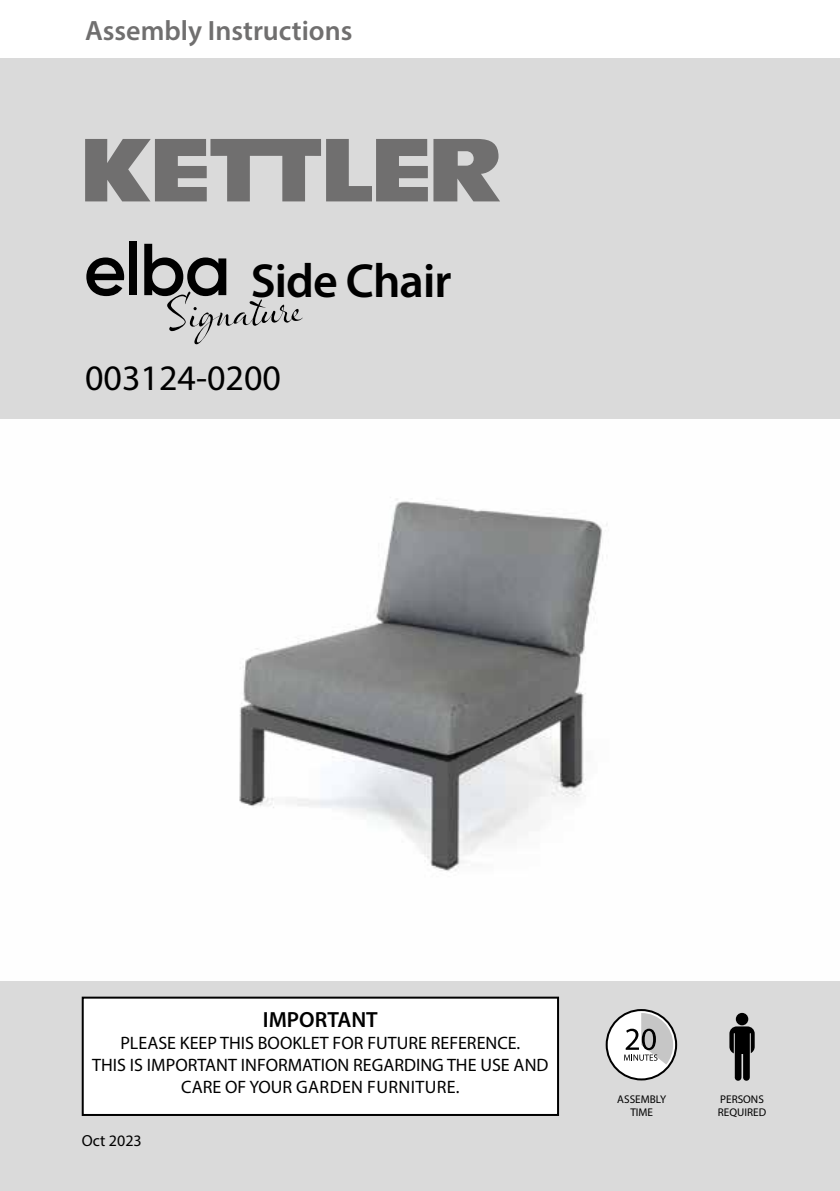
<style>
.page{position:relative;width:840px;height:1191px;background:#fff}
.page>*{position:absolute;margin:0;border:0;box-sizing:border-box;transform-origin:0 0}
.t1{font:600 48px "Myriad Pro";letter-spacing:-.02em;color:#000}
.t2{font:36px "Myriad Pro";color:#000}
.t3{font:600 28px "Myriad Pro";color:#706f6f}
.t4{font:600 22px "Myriad Pro";color:#000}
.t5{font:18px/22px "Myriad Pro";color:#000;text-align:center}
.t6{font:16px "Myriad Pro";color:#000}
.t7{font:11.2px/13.4px "Myriad Pro";color:#000;text-align:center}
</style>
<div class="page">
<img style="left:0;top:418px;width:839px;height:453px">
<div style="left:0;top:4px;width:839px;height:414px;background:#dadada"></div>
<div style="left:0;top:0;width:839px;height:58px;background:#fff"></div>
<svg style="left:433px;top:139px;width:67px;height:62px"></svg>
<svg style="left:85px;top:139px;width:342px;height:62px"></svg>
<div style="left:0;top:981px;width:839px;height:210px;background:#dadada"></div>
<div style="left:83px;top:997px;width:474px;height:118px;background:#fff"></div>
<div style="left:82px;top:996px;width:476px;height:120px;border:2px solid #000"></div>
<div style="left:735px;top:1013px;width:12px;height:12px;background:#000;border-radius:50%"></div>
<svg style="left:729px;top:1026px;width:25px;height:54px"></svg>
<svg style="left:605px;top:1009px;width:71px;height:71px"></svg>
<svg style="left:86px;top:257px;width:38px;height:39px"></svg>
<div style="left:129px;top:242px;width:7px;height:53px;background:#000"></div>
<svg style="left:144px;top:244px;width:159px;height:100px"></svg>
<h3 class="t3" style="left:85px;top:13px;width:269px">Assembly Instructions</h3>
<h1 class="t1" style="left:251px;top:250px;width:202px">Side Chair</h1>
<h2 class="t2" style="left:85px;top:356px;width:197px">003124-0200</h2>
<p class="t4" style="left:263px;top:1005px;width:116px">IMPORTANT</p>
<p class="t5" style="left:92px;top:1031px;width:457px">PLEASE KEEP THIS BOOKLET FOR FUTURE REFERENCE.<br>THIS IS IMPORTANT INFORMATION REGARDING THE USE AND<br>CARE OF YOUR GARDEN FURNITURE.</p>
<p class="t6" style="left:82px;top:1131px;width:61px">Oct 2023</p>
<p class="t7" style="left:617px;top:1092px;width:50px">ASSEMBLY<br>TIME</p>
<p class="t7" style="left:717px;top:1092px;width:50px;text-align:left">PERSONS<br>REQUIRED</p>
</div>
